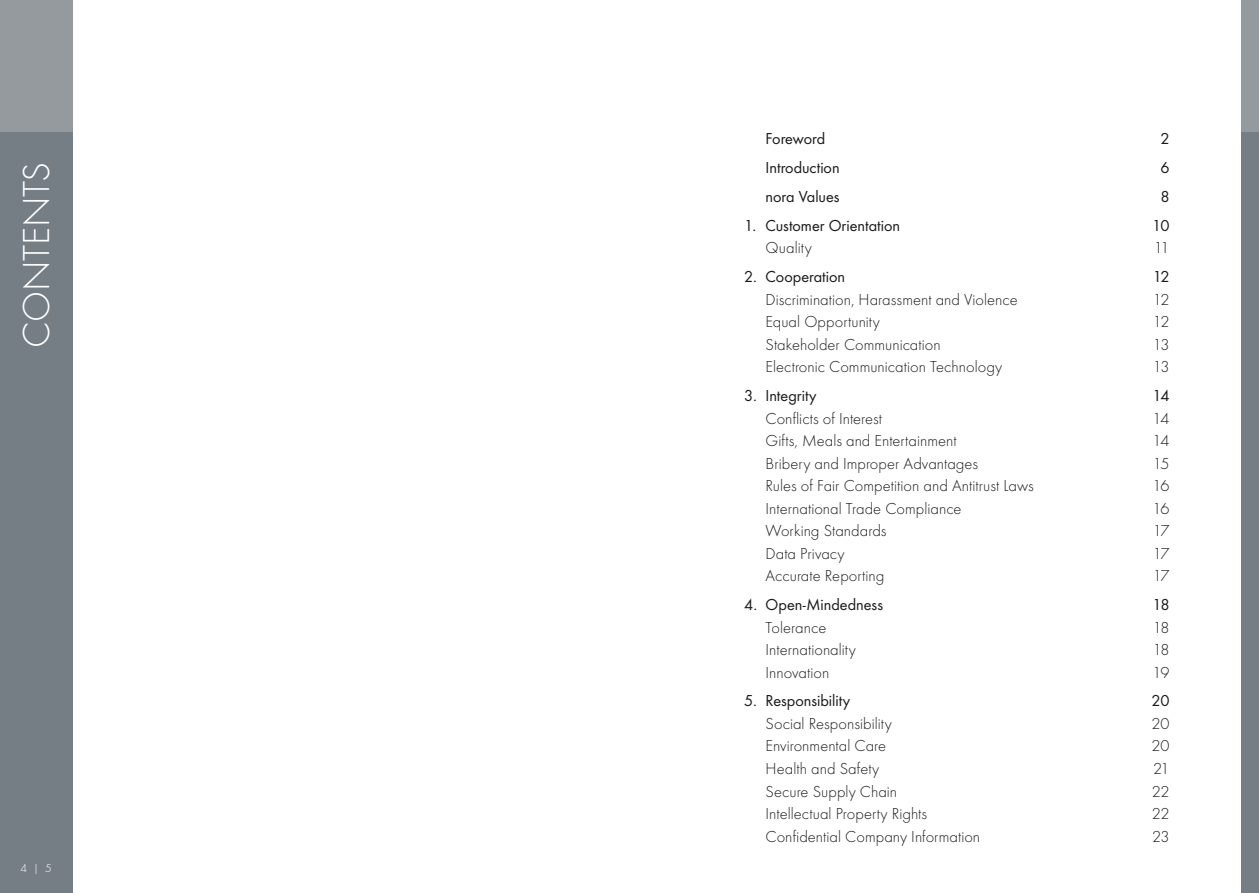
<style>
.page{position:relative;width:1259px;height:893px;background:#fff}
.page>*{position:absolute;margin:0;border:0;box-sizing:border-box;transform-origin:0 0}
.t1{font:300 39px "Futura";letter-spacing:-.005em;color:#fff}
.t2{font:300 16.5px "Futura";color:#1a1a18}
.t3{font:16.5px "Futura Boo";color:#1a1a18}
.t4{font:300 12px "Futura";color:#fff}
</style>
<div class="page">
<div style="left:0;top:0;width:72px;height:132px;background:#959a9f"></div>
<div style="left:0;top:132px;width:72px;height:761px;background:#757e84"></div>
<div style="left:1241px;top:0;width:18px;height:132px;background:#959a9f"></div>
<div style="left:1241px;top:132px;width:18px;height:761px;background:#757e84"></div>
<h1 class="t1" style="left:14px;top:348px;width:187px;rotate:-90deg">CONTENTS</h1>
<p class="t4" style="left:21px;top:861px;width:33px">4 | 5</p>
<p class="t3" style="left:765px;top:129px;width:61px">Foreword</p>
<p class="t3" style="left:1160px;top:129px;width:11px">2</p>
<p class="t3" style="left:765px;top:158px;width:76px">Introduction</p>
<p class="t3" style="left:1160px;top:158px;width:11px">6</p>
<p class="t3" style="left:765px;top:187px;width:76px">nora Values</p>
<p class="t3" style="left:1160px;top:187px;width:11px">8</p>
<p class="t3" style="left:744px;top:215px;width:157px">1. Customer Orientation</p>
<p class="t3" style="left:1152px;top:215px;width:19px">10</p>
<p class="t2" style="left:765px;top:239px;width:48px">Quality</p>
<p class="t2" style="left:1154px;top:239px;width:17px">11</p>
<p class="t3" style="left:744px;top:267px;width:102px">2. Cooperation</p>
<p class="t3" style="left:1152px;top:267px;width:18px">12</p>
<p class="t2" style="left:765px;top:290px;width:254px">Discrimination, Harassment and Violence</p>
<p class="t2" style="left:1153px;top:290px;width:18px">12</p>
<p class="t2" style="left:765px;top:312px;width:116px">Equal Opportunity</p>
<p class="t2" style="left:1153px;top:312px;width:18px">12</p>
<p class="t2" style="left:765px;top:335px;width:177px">Stakeholder Communication</p>
<p class="t2" style="left:1153px;top:335px;width:18px">13</p>
<p class="t2" style="left:765px;top:357px;width:238px">Electronic Communication Technology</p>
<p class="t2" style="left:1153px;top:357px;width:18px">13</p>
<p class="t3" style="left:744px;top:386px;width:74px">3. Integrity</p>
<p class="t3" style="left:1152px;top:386px;width:19px">14</p>
<p class="t2" style="left:765px;top:409px;width:118px">Conflicts of Interest</p>
<p class="t2" style="left:1152px;top:409px;width:19px">14</p>
<p class="t2" style="left:765px;top:431px;width:193px">Gifts, Meals and Entertainment</p>
<p class="t2" style="left:1152px;top:431px;width:19px">14</p>
<p class="t2" style="left:765px;top:454px;width:214px">Bribery and Improper Advantages</p>
<p class="t2" style="left:1152px;top:454px;width:18px">15</p>
<p class="t2" style="left:765px;top:476px;width:270px">Rules of Fair Competition and Antitrust Laws</p>
<p class="t2" style="left:1152px;top:476px;width:19px">16</p>
<p class="t2" style="left:765px;top:499px;width:198px">International Trade Compliance</p>
<p class="t2" style="left:1152px;top:499px;width:19px">16</p>
<p class="t2" style="left:765px;top:521px;width:122px">Working Standards</p>
<p class="t2" style="left:1152px;top:521px;width:18px">17</p>
<p class="t2" style="left:765px;top:544px;width:80px">Data Privacy</p>
<p class="t2" style="left:1152px;top:544px;width:18px">17</p>
<p class="t2" style="left:765px;top:566px;width:120px">Accurate Reporting</p>
<p class="t2" style="left:1152px;top:566px;width:18px">17</p>
<p class="t3" style="left:744px;top:595px;width:140px">4. Open-Mindedness</p>
<p class="t3" style="left:1152px;top:595px;width:19px">18</p>
<p class="t2" style="left:765px;top:618px;width:62px">Tolerance</p>
<p class="t2" style="left:1152px;top:618px;width:18px">18</p>
<p class="t2" style="left:765px;top:640px;width:92px">Internationality</p>
<p class="t2" style="left:1152px;top:640px;width:18px">18</p>
<p class="t2" style="left:765px;top:663px;width:65px">Innovation</p>
<p class="t2" style="left:1152px;top:663px;width:18px">19</p>
<p class="t3" style="left:744px;top:691px;width:107px">5. Responsibility</p>
<p class="t3" style="left:1151px;top:691px;width:19px">20</p>
<p class="t2" style="left:765px;top:714px;width:128px">Social Responsibility</p>
<p class="t2" style="left:1151px;top:714px;width:20px">20</p>
<p class="t2" style="left:765px;top:737px;width:122px">Environmental Care</p>
<p class="t2" style="left:1151px;top:737px;width:20px">20</p>
<p class="t2" style="left:765px;top:759px;width:115px">Health and Safety</p>
<p class="t2" style="left:1153px;top:759px;width:18px">21</p>
<p class="t2" style="left:765px;top:782px;width:133px">Secure Supply Chain</p>
<p class="t2" style="left:1151px;top:782px;width:19px">22</p>
<p class="t2" style="left:765px;top:804px;width:163px">Intellectual Property Rights</p>
<p class="t2" style="left:1151px;top:804px;width:19px">22</p>
<p class="t2" style="left:765px;top:827px;width:216px">Confidential Company Information</p>
<p class="t2" style="left:1152px;top:827px;width:19px">23</p>
</div>
